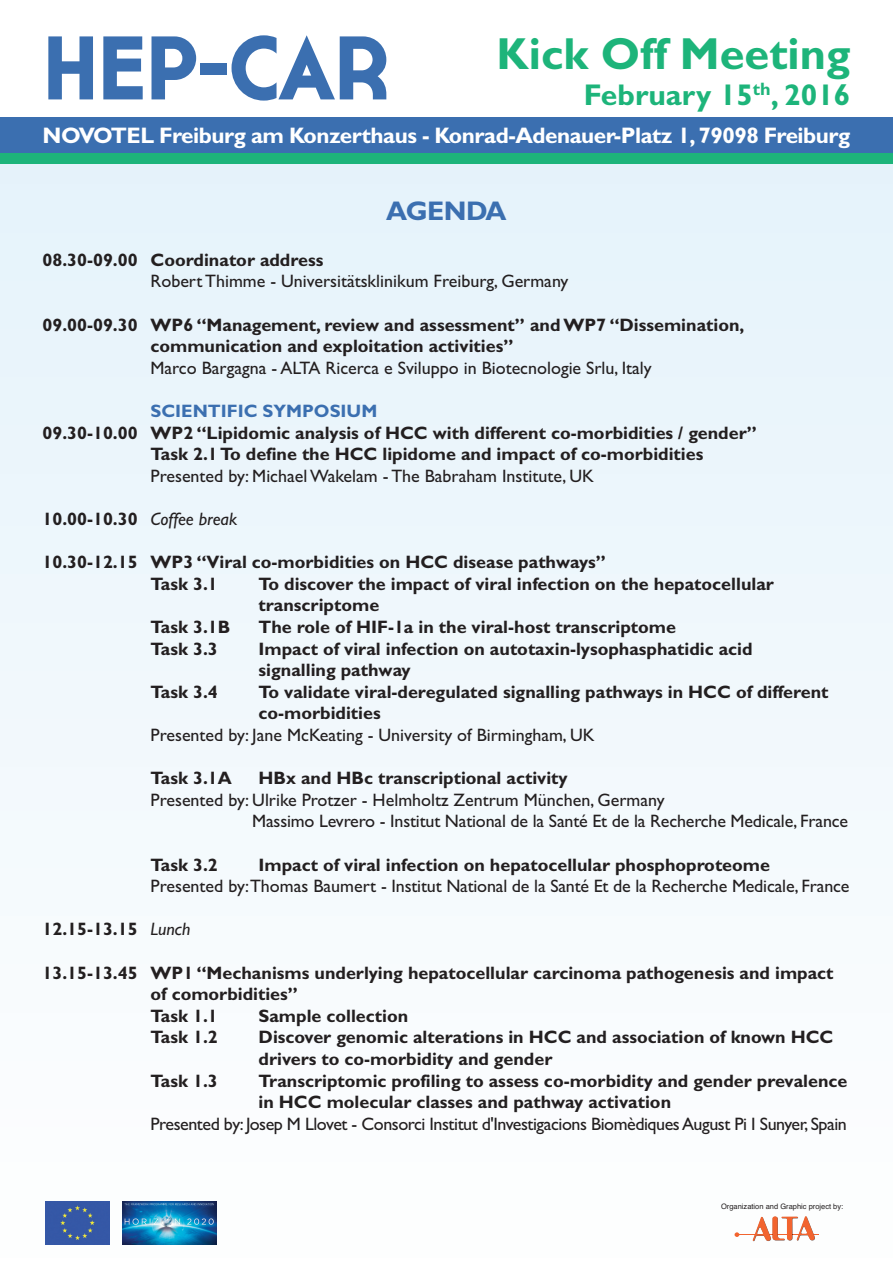
<style>
.page{position:relative;width:893px;height:1263px;background:#fff}
.page>*{position:absolute;margin:0;border:0;box-sizing:border-box;transform-origin:0 0}
.t1{font:700 90px "Cassannet";letter-spacing:-.015em;color:#3b6fb0}
.t2{font:700 45px "Gill Sans";color:#1db47a}
.t3{font:700 30px "Gill Sans";color:#1db47a}
.t4{font:700 27px "Gill Sans";letter-spacing:-.02em;color:#3b6fb0}
.t5{font:700 22.5px "Gill Sans";letter-spacing:-.02em;color:#fff}
.t6{font:700 18px/21.6px "Gill Sans";color:#231f20}
.t7{font:18px/21.6px "Gill Sans";color:#231f20}
.t8{font:18px "Gill Sans";letter-spacing:-.025em;color:#231f20}
.t9{font:700 18px "Gill Sans";color:#3b6fb0}
.t10{font:7.5px "Helvetica";color:#231f20}
.s1{font-weight:400;font-style:italic}
</style>
<div class="page">
<div style="left:0;top:159px;width:893px;height:1104px;background:#f1f8fc"></div>
<div style="left:0;top:150px;width:893px;height:14px;background:#1db47a"></div>
<div style="left:0;top:117px;width:893px;height:35px;background:#3b6fb0"></div>
<svg style="left:734px;top:1232px;width:5px;height:5px"></svg>
<hr style="left:738px;top:1234px;width:80px;height:1px;background:#f2642f">
<svg style="left:753px;top:1216px;width:62px;height:25px"></svg>
<img style="left:123px;top:1202px;width:93px;height:42px">
<img style="left:46px;top:1202px;width:63px;height:42px">
<h1 class="t1" style="left:43px;top:36px;width:349px">HEP-CAR</h1>
<p class="t5" style="left:43px;top:122px;width:809px">NOVOTEL Freiburg am Konzerthaus - Konrad-Adenauer-Platz 1,79098 Freiburg</p>
<h2 class="t2" style="left:496px;top:27px;width:355px">Kick Off Meeting</h2>
<h3 class="t3" style="left:584px;top:77px;width:268px">February 15<sup>th</sup>, 2016</h3>
<h3 class="t4" style="left:386px;top:195px;width:122px">AGENDA</h3>
<p class="t6" style="left:43px;top:249px;width:282px">08.30-09.00 Coordinator address</p>
<p class="t7" style="left:151px;top:270px;width:419px">Robert Thimme - Universitätsklinikum Freiburg, Germany</p>
<p class="t6" style="left:151px;top:313px;width:595px;text-indent:-108px">09.00-09.30 WP6 “Management, review and assessment” andWP7 “Dissemination, communication and exploitation activities”</p>
<p class="t7" style="left:151px;top:357px;width:502px">Marco Bargagna - ALTA Ricerca e Sviluppo in Biotecnologie Srlu, Italy</p>
<p class="t9" style="left:151px;top:400px;width:228px">SCIENTIFIC SYMPOSIUM</p>
<p class="t6" style="left:151px;top:421px;width:608px;text-indent:-108px">09.30-10.00 WP2 “Lipidomic analysis of HCC with different co-morbidities / gender”<br>Task 2.1To define the HCC lipidome and impact of co-morbidities</p>
<p class="t7" style="left:151px;top:465px;width:445px">Presented by: MichaelWakelam - The Babraham Institute, UK</p>
<p class="t6" style="left:43px;top:508px;width:196px">10.00-10.30 <span class="s1">Coffee break</span></p>
<p class="t6" style="left:151px;top:551px;width:457px;text-indent:-108px">10.30-12.15 WP3 “Viral co-morbidities on HCC disease pathways”<br>Task 3.1</p>
<p class="t6" style="left:259px;top:573px;width:517px">To discover the impact of viral infection on the hepatocellular transcriptome</p>
<p class="t6" style="left:151px;top:616px;width:81px">Task 3.1B</p>
<p class="t6" style="left:259px;top:616px;width:419px">The role of HIF-1a in the viral-host transcriptome</p>
<p class="t6" style="left:151px;top:637px;width:69px">Task 3.3</p>
<p class="t6" style="left:259px;top:637px;width:496px">Impact of viral infection on autotaxin-lysophasphatidic acid signalling pathway</p>
<p class="t6" style="left:151px;top:681px;width:69px">Task 3.4</p>
<p class="t6" style="left:259px;top:681px;width:571px">To validate viral-deregulated signalling pathways in HCC of different co-morbidities</p>
<p class="t7" style="left:151px;top:724px;width:446px">Presented by: Jane McKeating - University of Birmingham, UK</p>
<p class="t6" style="left:151px;top:767px;width:83px">Task 3.1A</p>
<p class="t6" style="left:259px;top:767px;width:311px">HBx and HBc transcriptional activity</p>
<p class="t7" style="left:252px;top:789px;width:597px;text-indent:-102px">Presented by: Ulrike Protzer - Helmholtz Zentrum München, Germany<br>Massimo Levrero - Institut National de la Santé Et de la Recherche Medicale, France</p>
<p class="t6" style="left:151px;top:853px;width:69px">Task 3.2</p>
<p class="t6" style="left:259px;top:853px;width:513px">Impact of viral infection on hepatocellular phosphoproteome</p>
<p class="t7" style="left:151px;top:875px;width:700px">Presented by:Thomas Baumert - Institut National de la Santé Et de la Recherche Medicale, France</p>
<p class="t6" style="left:43px;top:918px;width:150px">12.15-13.15 <span class="s1">Lunch</span></p>
<p class="t6" style="left:151px;top:961px;width:685px;text-indent:-108px">13.15-13.45 WP1 “Mechanisms underlying hepatocellular carcinoma pathogenesis and impact of comorbidities”<br>Task 1.1</p>
<p class="t6" style="left:259px;top:1005px;width:151px">Sample collection</p>
<p class="t6" style="left:151px;top:1026px;width:69px">Task 1.2</p>
<p class="t6" style="left:259px;top:1026px;width:576px">Discover genomic alterations in HCC and association of known HCC drivers to co-morbidity and gender</p>
<p class="t6" style="left:151px;top:1069px;width:69px">Task 1.3</p>
<p class="t6" style="left:259px;top:1069px;width:590px">Transcriptomic profiling to assess co-morbidity and gender prevalence in HCC molecular classes and pathway activation</p>
<p class="t8" style="left:151px;top:1113px;width:698px">Presented by: Josep M Llovet - Consorci Institut d'Investigacions BiomèdiquesAugust Pi I Sunyer, Spain</p>
<p class="t10" style="left:721px;top:1202px;width:124px">Organization and Graphic project by:</p>
</div>
